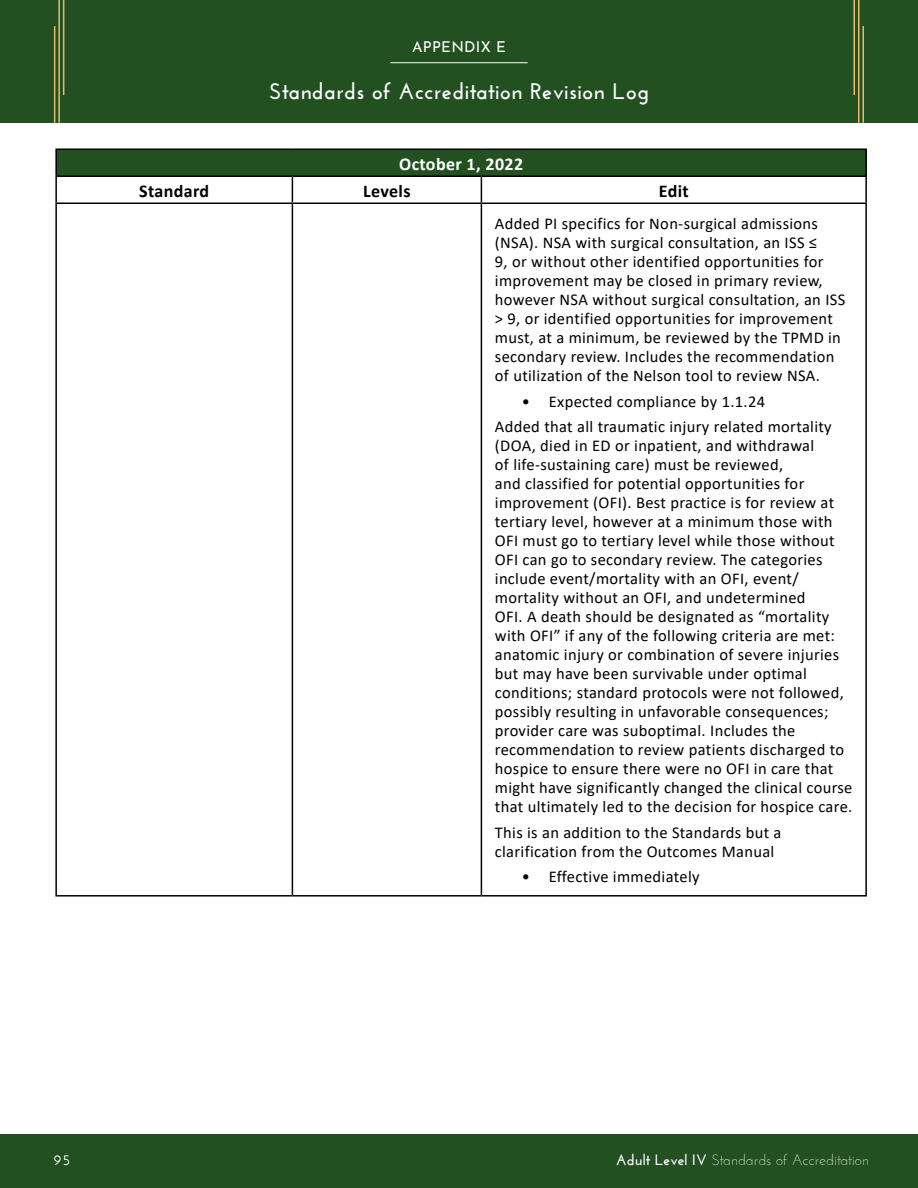
<style>
.page{position:relative;width:918px;height:1188px;background:#fff}
.page>*{position:absolute;margin:0;border:0;box-sizing:border-box;transform-origin:0 0}
.t1{font:700 22.5px "Josefin Sans";letter-spacing:.02em;color:#fff}
.t2{font:700 18px "Calibri";letter-spacing:.02em;color:#000}
.t3{font:700 18px "Calibri";letter-spacing:.02em;color:#fff}
.t4{font:16.5px/18.9px "Calibri";letter-spacing:.02em;color:#000}
.t5{font:300 15px "Josefin Sans";color:#fff}
.t6{font:15px "Josefin Sans";letter-spacing:.02em;color:#fff}
.t7{font:600 15px "Josefin Sans";color:#fff}
.s1{font-weight:700}
</style>
<div class="page">
<div style="left:0;top:0;width:918px;height:123px;background:#225021"></div>
<hr style="left:54px;top:26px;width:1px;height:97px;background:#e6bc75">
<hr style="left:862px;top:26px;width:2px;height:97px;background:#e6bc75">
<hr style="left:58px;top:0;width:2px;height:123px;background:#e6bc75">
<hr style="left:858px;top:0;width:2px;height:123px;background:#e6bc75">
<hr style="left:63px;top:0;width:1px;height:95px;background:#e6bc75">
<hr style="left:854px;top:0;width:1px;height:95px;background:#e6bc75">
<div style="left:0;top:1134px;width:918px;height:54px;background:#225021"></div>
<hr style="left:390px;top:62px;width:138px;height:1px;background:#fff">
<div style="left:56px;top:149px;width:810px;height:27px;background:#225021"></div>
<hr style="left:55px;top:148px;width:237px;height:2px;background:#000">
<hr style="left:55px;top:150px;width:2px;height:26px;background:#000">
<hr style="left:292px;top:148px;width:189px;height:2px;background:#000">
<hr style="left:481px;top:148px;width:386px;height:2px;background:#000">
<hr style="left:865px;top:150px;width:2px;height:26px;background:#000">
<hr style="left:55px;top:176px;width:237px;height:1px;background:#000">
<hr style="left:55px;top:177px;width:2px;height:25px;background:#000">
<hr style="left:292px;top:176px;width:189px;height:1px;background:#000">
<svg style="left:292px;top:177px;width:1px;height:25px"></svg>
<hr style="left:481px;top:176px;width:386px;height:1px;background:#000">
<svg style="left:481px;top:177px;width:1px;height:25px"></svg>
<hr style="left:865px;top:177px;width:2px;height:25px;background:#000">
<hr style="left:55px;top:202px;width:237px;height:2px;background:#000">
<hr style="left:55px;top:204px;width:2px;height:691px;background:#000">
<hr style="left:292px;top:202px;width:189px;height:2px;background:#000">
<hr style="left:292px;top:204px;width:1px;height:691px;background:#000">
<hr style="left:481px;top:202px;width:386px;height:2px;background:#000">
<hr style="left:481px;top:204px;width:1px;height:691px;background:#000">
<hr style="left:865px;top:204px;width:2px;height:691px;background:#000">
<hr style="left:55px;top:895px;width:237px;height:2px;background:#000">
<hr style="left:292px;top:895px;width:189px;height:2px;background:#000">
<hr style="left:481px;top:895px;width:386px;height:2px;background:#000">
<p class="t6" style="left:412px;top:34px;width:95px">APPENDIX E</p>
<h1 class="t1" style="left:269px;top:78px;width:382px">Standards of Accreditation Revision Log</h1>
<p class="t3" style="left:399px;top:151px;width:126px">October 1, 2022</p>
<p class="t2" style="left:139px;top:178px;width:72px">Standard</p>
<p class="t2" style="left:363px;top:178px;width:49px">Levels</p>
<p class="t2" style="left:659px;top:178px;width:31px">Edit</p>
<p class="t4" style="left:495px;top:214px;width:352px">Added PI specifics for Non-surgical admissions (NSA). NSA with surgical consultation, an ISS ≤<br>9, or without other identified opportunities for improvement may be closed in primary review, however NSA without surgical consultation, an ISS &gt; 9, or identified opportunities for improvement must, at a minimum, be reviewed by the TPMD in secondary review. Includes the recommendation of utilization of the Nelson tool to review NSA.</p>
<p class="t4" style="left:495px;top:388px;width:338px;line-height:25.7px;text-indent:27px">• Expected compliance by 1.1.24<br>Added that all traumatic injury related mortality</p>
<p class="t4" style="left:495px;top:436px;width:359px">(DOA, died in ED or inpatient, and withdrawal<br>of life-sustaining care) must be reviewed,<br>and classified for potential opportunities for improvement (OFI). Best practice is for review at tertiary level, however at a minimum those with OFI must go to tertiary level while those without OFI can go to secondary review. The categories include event/mortality with an OFI, event/ mortality without an OFI, and undetermined<br>OFI. A death should be designated as “mortality with OFI” if any of the following criteria are met: anatomic injury or combination of severe injuries but may have been survivable under optimal conditions; standard protocols were not followed, possibly resulting in unfavorable consequences; provider care was suboptimal. Includes the recommendation to review patients discharged to hospice to ensure there were no OFI in care that might have significantly changed the clinical course that ultimately led to the decision for hospice care.</p>
<p class="t4" style="left:495px;top:822px;width:288px">This is an addition to the Standards but a clarification from the Outcomes Manual</p>
<p class="t4" style="left:522px;top:867px;width:179px">• Effective immediately</p>
<p class="t7" style="left:54px;top:1150px;width:18px">95</p>
<p class="t5" style="left:616px;top:1150px;width:255px"><span class="s1">Adult Level IV</span> Standards of Accreditation</p>
</div>
